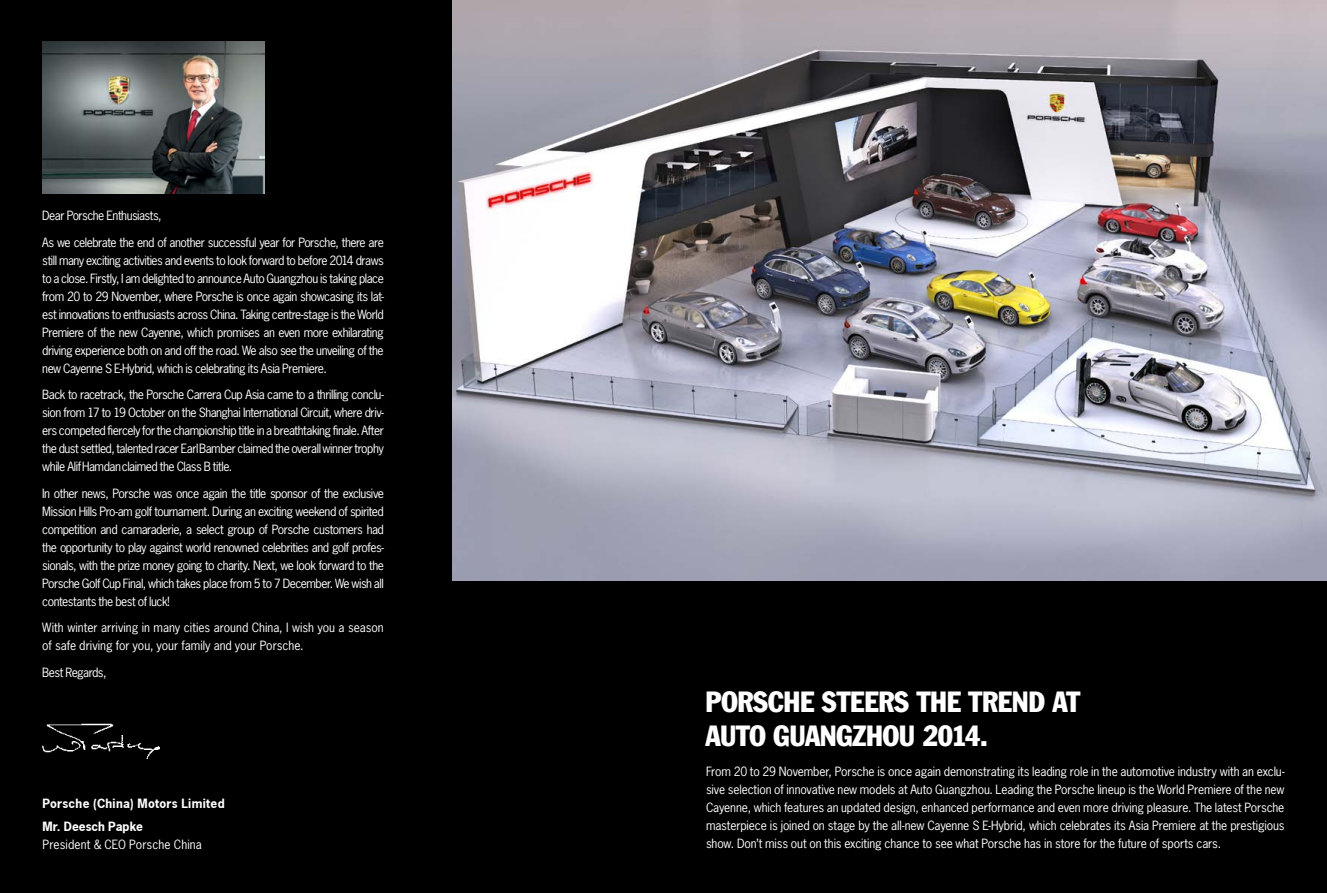
<style>
.page{position:relative;width:1327px;height:893px;background:#000}
.page>*{position:absolute;margin:0;border:0;box-sizing:border-box;transform-origin:0 0}
.t1{font:condensed 28.5px/34.2px "Porsche Franklin Gothic";letter-spacing:-.01em;color:#fff}
.t2{font:12px/18px "Porsche News Gothic";letter-spacing:-.03em;color:#fff;text-align:justify}
.t3{font:12px/18px "Porsche News Gothic";color:#fff}
.t4{font:700 12px/23px "Porsche News Gothic";letter-spacing:.02em;color:#fff}
.t5{font:12px "Porsche News Gothic";letter-spacing:.005em;color:#fff}
.t6{font:12px "Porsche News Gothic";letter-spacing:-.05em;color:#fff}
</style>
<div class="page">
<img style="left:42px;top:42px;width:223px;height:151px">
<img style="left:452px;top:0;width:875px;height:580px">
<img style="left:42px;top:723px;width:118px;height:36px">
<p class="t2" style="left:42px;top:206px;width:121px">Dear Porsche Enthusiasts,</p>
<p class="t2" style="left:42px;top:233px;width:343px">As we celebrate the end of another successful year for Porsche, there are still many exciting activities and events to look forward to before 2014 draws to a close. Firstly, I am delighted to announce Auto Guangzhou is taking place from 20 to 29 November, where Porsche is once again showcasing its lat&shy;est innovations to enthusiasts across China. Taking centre-stage is the World Premiere of the new Cayenne, which promises an even more exhilarating driving experience both on and off the road. We also see the unveiling of the new Cayenne S E-Hybrid, which is celebrating its Asia Premiere.</p>
<p class="t2" style="left:42px;top:386px;width:343px">Back to racetrack, the Porsche Carrera Cup Asia came to a thrilling conclu&shy;sion from 17 to 19 October on the Shanghai International Circuit, where driv&shy;ers competed fiercely for the championship title in a breathtaking finale. After the dust settled, talented racer EarlBamber claimed the overall winner trophy while AlifHamdanclaimed the Class B title.</p>
<p class="t2" style="left:42px;top:484px;width:343px">In other news, Porsche was once again the title sponsor of the exclusive Mission Hills Pro-am golf tournament. During an exciting weekend of spirited competition and camaraderie, a select group of Porsche customers had the opportunity to play against world renowned celebrities and golf profes&shy;sionals, with the prize money going to charity. Next, we look forward to the Porsche Golf Cup Final, which takes place from 5 to 7 December. We wish all contestants the best of luck!</p>
<p class="t3" style="left:42px;top:619px;width:343px">With winter arriving in many cities around China, I wish you a season of safe driving for you, your family and your Porsche.</p>
<p class="t6" style="left:42px;top:664px;width:66px">Best Regards,</p>
<p class="t4" style="left:43px;top:792px;width:184px">Porsche (China) Motors Limited<br>Mr. Deesch Papke</p>
<p class="t5" style="left:43px;top:837px;width:161px">President &amp; CEO Porsche China</p>
<h1 class="t1" style="left:705px;top:684px;width:371px">PORSCHE STEERS THE TREND AT<br>AUTO GUANGZHOU 2014.</h1>
<p class="t2" style="left:706px;top:763px;width:580px">From 20 to 29 November, Porsche is once again demonstrating its leading role in the automotive industry with an exclu&shy;sive selection of innovative new models at Auto Guangzhou. Leading the Porsche lineup is the World Premiere of the new Cayenne, which features an updated design, enhanced performance and even more driving pleasure. The latest Porsche masterpiece is joined on stage by the all-new Cayenne S E-Hybrid, which celebrates its Asia Premiere at the prestigious show. Don’t miss out on this exciting chance to see what Porsche has in store for the future of sports cars.</p>
</div>
